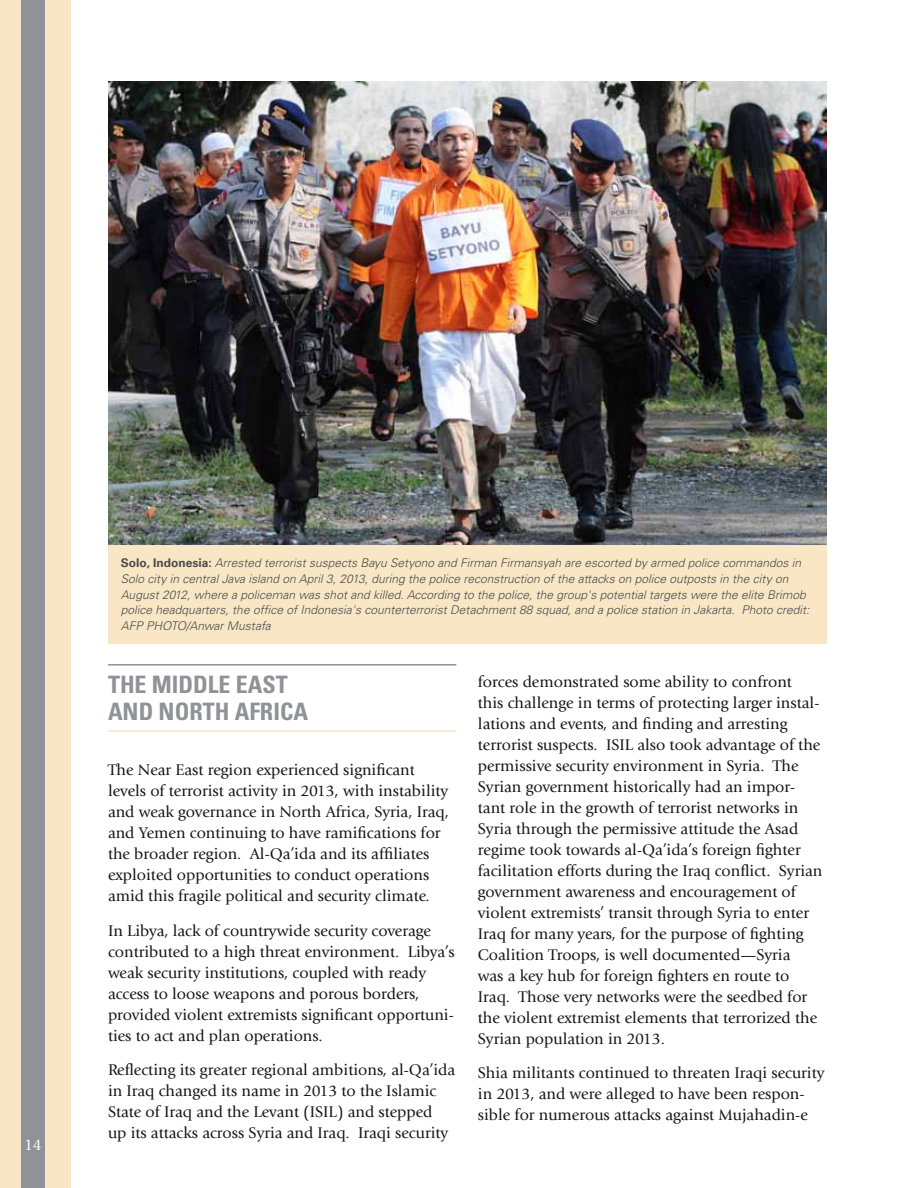
<style>
.page{position:relative;width:918px;height:1188px;background:#fff}
.page>*{position:absolute;margin:0;border:0;box-sizing:border-box;transform-origin:0 0}
.t1{font:700 condensed 24px/27px "Univers LT Std";color:#8f9397}
.t2{font:16.2px/21px "Giovanni Std";color:#161518}
.t3{font:16.2px "Giovanni Std";color:#fff}
.t4{font:italic 300 12px/15.8px "Univers";color:#4a4d4e}
.s1{font-weight:700;font-style:normal}
</style>
<div class="page">
<div style="left:0;top:0;width:70px;height:1188px;background:#f9e6c4"></div>
<div style="left:21px;top:0;width:24px;height:1188px;background:#8f9397"></div>
<hr style="left:108px;top:664px;width:348px;height:2px;background:#8f9397">
<hr style="left:108px;top:730px;width:348px;height:2px;background:#f9e6c4">
<img style="left:108px;top:81px;width:718px;height:464px">
<div style="left:108px;top:545px;width:718px;height:99px;background:#f9e6c4"></div>
<p class="t3" style="left:24px;top:1136px;width:19px">14</p>
<p class="t4" style="left:121px;top:555px;width:690px"><span class="s1">Solo, Indonesia:</span> Arrested terrorist suspects Bayu Setyono and Firman Firmansyah are escorted by armed police commandos in Solo city in central Java island on April 3, 2013, during the police reconstruction of the attacks on police outposts in the city on August 2012, where a policeman was shot and killed. According to the police, the group's potential targets were the elite Brimob police headquarters, the office of Indonesia's counterterrorist Detachment 88 squad, and a police station in Jakarta. Photo credit:<br>AFP PHOTO/Anwar Mustafa</p>
<h1 class="t1" style="left:108px;top:670px;width:202px">THE MIDDLE EAST<br>AND NORTH AFRICA</h1>
<p class="t2" style="left:108px;top:759px;width:342px">The Near East region experienced significant levels of terrorist activity in 2013, with instability and weak governance in North Africa, Syria, Iraq, and Yemen continuing to have ramifications for the broader region. Al-Qa’ida and its affiliates exploited opportunities to conduct operations amid this fragile political and security climate.</p>
<p class="t2" style="left:108px;top:920px;width:348px">In Libya, lack of countrywide security coverage contributed to a high threat environment. Libya’s weak security institutions, coupled with ready access to loose weapons and porous borders, provided violent extremists significant opportuni&shy;ties to act and plan operations.</p>
<p class="t2" style="left:108px;top:1059px;width:349px">Reflecting its greater regional ambitions, al-Qa’ida in Iraq changed its name in 2013 to the Islamic State of Iraq and the Levant (ISIL) and stepped<br>up its attacks across Syria and Iraq. Iraqi security</p>
<p class="t2" style="left:478px;top:671px;width:346px">forces demonstrated some ability to confront<br>this challenge in terms of protecting larger instal&shy;lations and events, and finding and arresting terrorist suspects. ISIL also took advantage of the permissive security environment in Syria. The Syrian government historically had an impor&shy;tant role in the growth of terrorist networks in Syria through the permissive attitude the Asad regime took towards al-Qa’ida’s foreign fighter facilitation efforts during the Iraq conflict. Syrian government awareness and encouragement of violent extremists’ transit through Syria to enter Iraq for many years, for the purpose of fighting Coalition Troops, is well documented—Syria<br>was a key hub for foreign fighters en route to Iraq. Those very networks were the seedbed for the violent extremist elements that terrorized the Syrian population in 2013.</p>
<p class="t2" style="left:478px;top:1063px;width:348px">Shia militants continued to threaten Iraqi security in 2013, and were alleged to have been respon&shy;sible for numerous attacks against Mujahadin-e</p>
</div>
